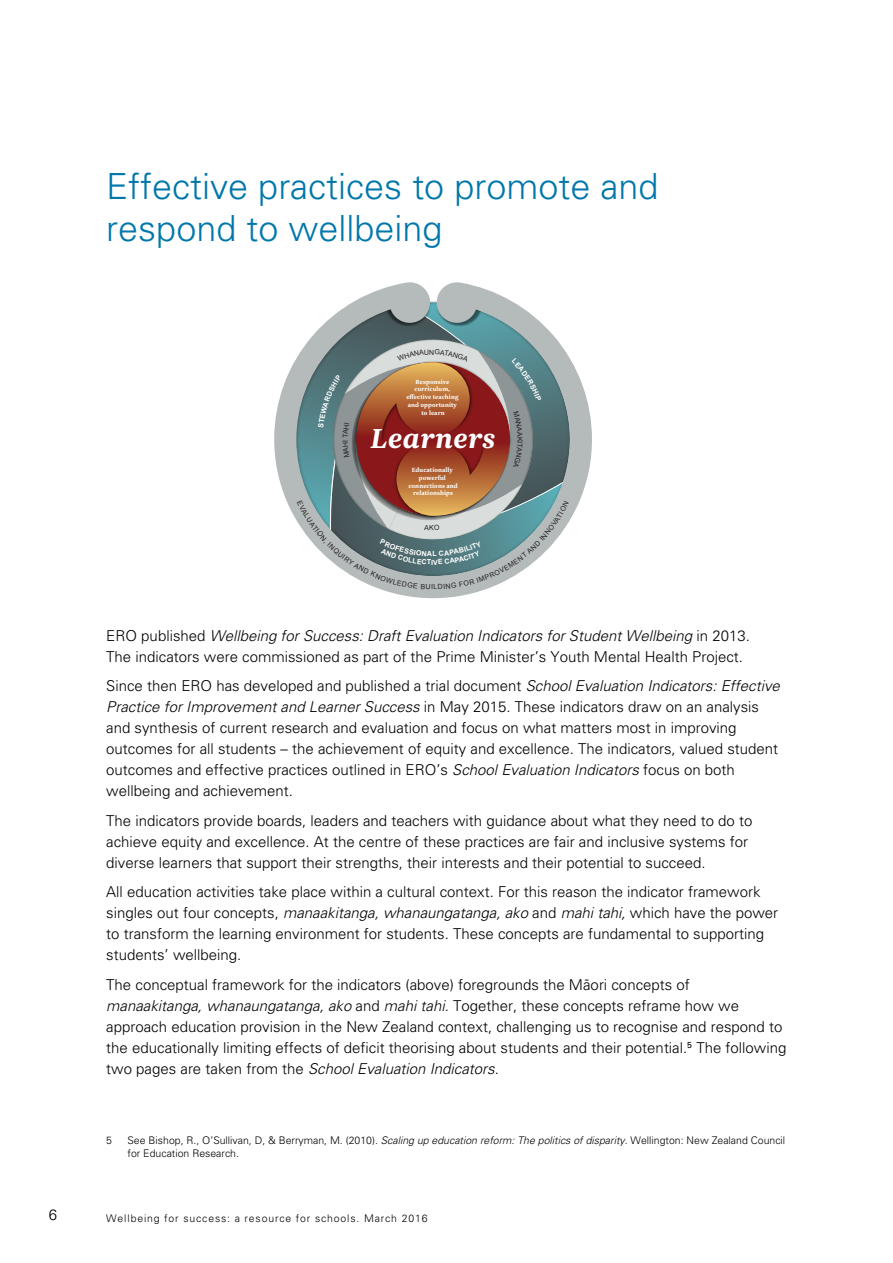
<style>
.page{position:relative;width:893px;height:1263px;background:#fff}
.page>*{position:absolute;margin:0;border:0;box-sizing:border-box;transform-origin:0 0}
.t1{font:300 36px/42px "Univers Maori";color:#07a}
.t2{font:italic 700 32.25px "Newzald";letter-spacing:.01em;color:#fff}
.t3{font:300 15px/21px "Univers Maori";color:#000}
.t4{font:300 10.5px/12.6px "Univers Maori";color:#000}
.t5{font:300 10.5px "Univers Maori";letter-spacing:.08em;color:#000}
.t6{font:700 7.05px/7.8px "Newzald";letter-spacing:.01em;color:#fff;text-align:center}
.s1{font-style:italic}
</style>
<div class="page">
<svg style="left:274px;top:282px;width:318px;height:316px"></svg>
<svg style="left:297px;top:302px;width:274px;height:287px;background:#948e88"></svg>
<h1 class="t1" style="left:106px;top:164px;width:554px">Effective practices to promote and respond to wellbeing</h1>
<p class="t6" style="left:406px;top:377px;width:54px">Responsive curriculum, effective teaching and opportunity to learn</p>
<h2 class="t2" style="left:371px;top:417px;width:126px">Learners</h2>
<p class="t6" style="left:408px;top:466px;width:51px">Educationally powerful connections and relationships</p>
<p class="t3" style="left:106px;top:624px;width:645px">ERO published <span class="s1">Wellbeing for Success: Draft Evaluation Indicators for Student Wellbeing</span> in 2013.<br>The indicators were commissioned as part of the Prime Minister’s Youth Mental Health Project.</p>
<p class="t3" style="left:106px;top:675px;width:675px">Since then ERO has developed and published a trial document <span class="s1">School Evaluation Indicators: Effective Practice for Improvement and Learner Success</span> in May 2015. These indicators draw on an analysis and synthesis of current research and evaluation and focus on what matters most in improving outcomes for all students – the achievement of equity and excellence. The indicators, valued student outcomes and effective practices outlined in ERO’s <span class="s1">School Evaluation Indicators</span> focus on both wellbeing and achievement.</p>
<p class="t3" style="left:106px;top:809px;width:648px">The indicators provide boards, leaders and teachers with guidance about what they need to do to achieve equity and excellence. At the centre of these practices are fair and inclusive systems for diverse learners that support their strengths, their interests and their potential to succeed.</p>
<p class="t3" style="left:106px;top:881px;width:673px">All education activities take place within a cultural context. For this reason the indicator framework singles out four concepts, <span class="s1">manaakitanga, whanaungatanga, ako</span> and <span class="s1">mahi tahi,</span> which have the power to transform the learning environment for students. These concepts are fundamental to supporting students’ wellbeing.</p>
<p class="t3" style="left:106px;top:973px;width:682px">The conceptual framework for the indicators (above) foregrounds the Mäori concepts of <span class="s1">manaakitanga, whanaungatanga, ako</span> and <span class="s1">mahi tahi</span>. Together, these concepts reframe how we approach education provision in the New Zealand context, challenging us to recognise and respond to the educationally limiting effects of deficit theorising about students and their potential.<sup>5</sup> The following two pages are taken from the <span class="s1">School Evaluation Indicators</span>.</p>
<p class="t4" style="left:106px;top:1134px;width:7px">5</p>
<p class="t4" style="left:128px;top:1134px;width:659px">See Bishop, R., O’Sullivan, D, &amp; Berryman, M. (2010). <span class="s1">Scaling up education reform: The politics of disparity</span>. Wellington: New Zealand Council for Education Research.</p>
<p class="t3" style="left:49px;top:1204px;width:10px">6</p>
<p class="t5" style="left:106px;top:1211px;width:323px">Wellbeing for success: a resource for schools. March 2016</p>
</div>
